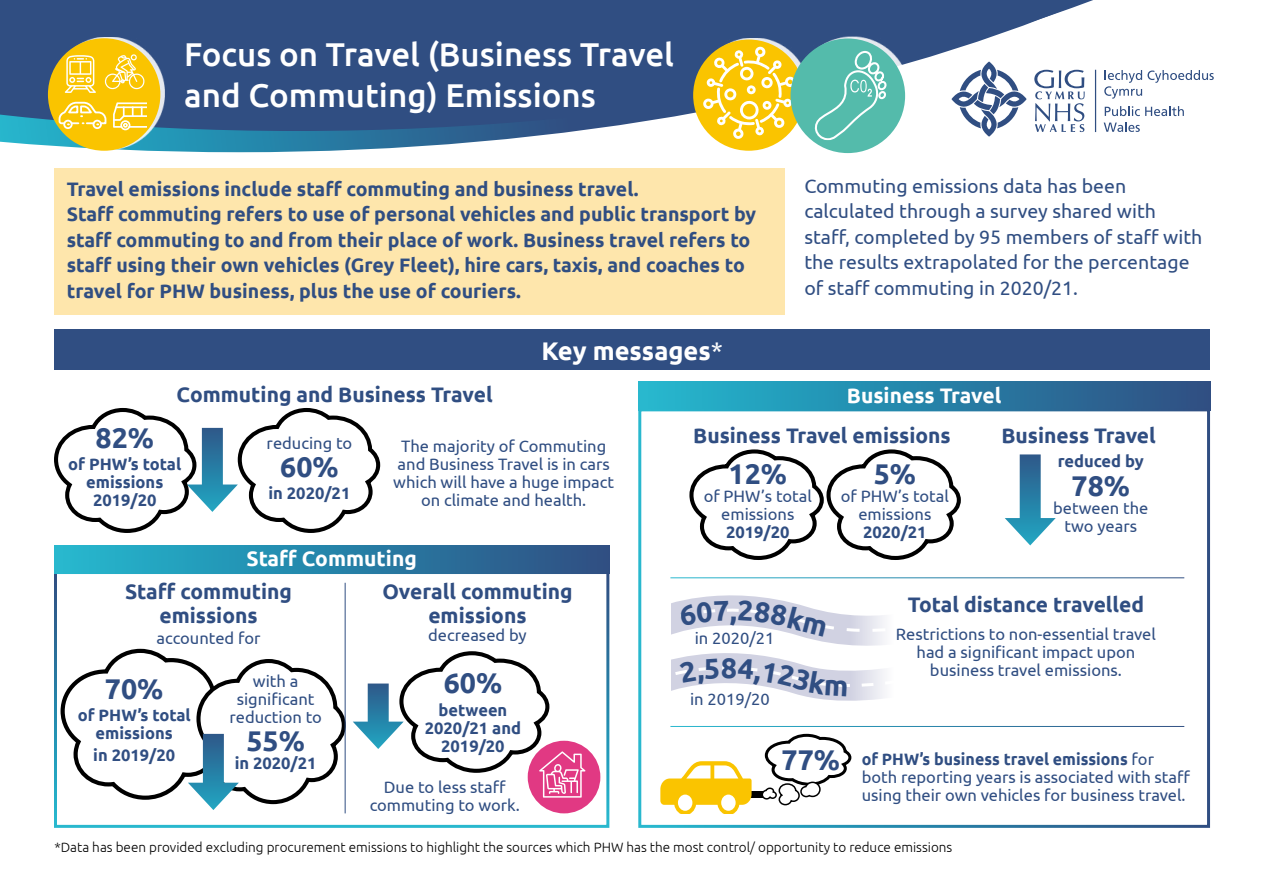
<style>
.page{position:relative;width:1263px;height:893px;background:#fff}
.page>*{position:absolute;margin:0;border:0;box-sizing:border-box;transform-origin:0 0}
.Body{font:500 33px/40.5px "Ubuntu";color:#fff}
.Big_numbers{font:700 28.5px "Ubuntu";color:#304e82}
.t1{font:700 25.5px "Ubuntu";color:#fff}
.Heading{font:700 21px/24px "Ubuntu";color:#304e82;text-align:center}
.Heading-2{font:700 21px "Ubuntu";color:#fff}
.t2{font:700 19.5px/25.5px "Ubuntu";color:#304e82}
.Intro{font:19.5px/25.5px "Ubuntu";color:#304e82}
.Small_detail_text{font:16.5px/18px "Ubuntu";color:#304e82;text-align:center}
.Bold_infog_text{font:700 16.5px/18px "Ubuntu";color:#304e82;text-align:center}
.Heading-3{font:16.5px/18px "Ubuntu";color:#304e82;text-align:center}
.Big_numbers-2{font:16.5px "Ubuntu";color:#304e82}
.t3{font:300 13.5px "Ubuntu";color:#000}
.s1{font-weight:400}
.s2{font-weight:700}
</style>
<div class="page">
<svg style="left:0;top:131px;width:1082px;height:21px"></svg>
<svg style="left:0;top:0;width:1176px;height:131px;fill:#304e82"></svg>
<svg style="left:1104px;top:70px;width:110px;height:29px"></svg>
<svg style="left:1105px;top:106px;width:79px;height:10px"></svg>
<svg style="left:1104px;top:122px;width:36px;height:10px"></svg>
<hr style="left:1095px;top:70px;width:1px;height:62px;background:#304e82">
<svg style="left:951px;top:61px;width:76px;height:76px"></svg>
<svg style="left:1034px;top:70px;width:51px;height:62px"></svg>
<div style="left:54px;top:168px;width:730px;height:147px;background:#fee6ac"></div>
<div style="left:54px;top:329px;width:1156px;height:41px;background:#304e82"></div>
<div style="left:697px;top:38px;width:113px;height:112px;background:#fff;opacity:.89"></div>
<div style="left:693px;top:40px;width:111px;height:111px;background:#fac400;border-radius:50%"></div>
<svg style="left:703px;top:47px;width:92px;height:92px"></svg>
<div style="left:795px;top:37px;width:115px;height:115px;background:#fff;opacity:.89"></div>
<div style="left:790px;top:39px;width:115px;height:114px;background:#54bbab;border-radius:50%"></div>
<svg style="left:815px;top:49px;width:74px;height:91px"></svg>
<div style="left:52px;top:37px;width:113px;height:113px;background:#fff;opacity:.89"></div>
<div style="left:48px;top:38px;width:112px;height:113px;background:#fac400;border-radius:50%"></div>
<svg style="left:113px;top:102px;width:33px;height:28px"></svg>
<div style="left:63px;top:120px;width:10px;height:9px;border:2px solid #fff;border-radius:50%"></div>
<div style="left:93px;top:120px;width:9px;height:9px;border:2px solid #fff;border-radius:50%"></div>
<svg style="left:59px;top:101px;width:47px;height:24px"></svg>
<svg style="left:65px;top:55px;width:31px;height:38px"></svg>
<svg style="left:105px;top:54px;width:40px;height:36px"></svg>
<svg style="left:638px;top:379px;width:572px;height:35px"></svg>
<div style="left:638px;top:382px;width:572px;height:29px;background:linear-gradient(to right,#22b9cf,#2d4e82)"></div>
<div style="left:54px;top:571px;width:555px;height:257px;border:3px solid #fff"></div>
<svg style="left:689px;top:449px;width:272px;height:111px"></svg>
<svg style="left:1020px;top:454px;width:21px;height:64px"></svg>
<svg style="left:1005px;top:518px;width:51px;height:27px"></svg>
<div style="left:749px;top:791px;width:15px;height:6px;background:#000"></div>
<svg style="left:660px;top:761px;width:91px;height:53px"></svg>
<svg style="left:54px;top:408px;width:327px;height:125px"></svg>
<div style="left:528px;top:741px;width:72px;height:72px;background:#e13983;border-radius:50%"></div>
<hr style="left:345px;top:583px;width:1px;height:230px;background:#304e82">
<svg style="left:761px;top:733px;width:91px;height:73px"></svg>
<div style="left:54px;top:545px;width:555px;height:29px;background:linear-gradient(to right,#22b9cf,#2d4e82)"></div>
<svg style="left:60px;top:647px;width:526px;height:163px"></svg>
<svg style="left:638px;top:585px;width:246px;height:132px"></svg>
<p class="Body" style="left:184px;top:33px;width:491px">Focus on Travel (Business Travel and Commuting) Emissions</p>
<p class="t2" style="left:67px;top:176px;width:691px">Travel emissions include staff commuting and business travel.<br>Staff commuting refers to use of personal vehicles and public transport by staff commuting to and from their place of work. Business travel refers to staff using their own vehicles (Grey Fleet), hire cars, taxis, and coaches to travel for PHW business, plus the use of couriers.</p>
<p class="t1" style="left:541px;top:335px;width:183px">Key messages<span class="s1">*</span></p>
<p class="Intro" style="left:804px;top:173px;width:399px">Commuting emissions data has been calculated through a survey shared with staff, completed by 95 members of staff with the results extrapolated for the percentage of staff commuting in 2020/21.</p>
<p class="Heading" style="left:177px;top:382px;width:318px">Commuting and Business Travel</p>
<p class="Small_detail_text" style="left:393px;top:437px;width:222px">The majority of Commuting and Business Travel is in cars which will have a huge impact on climate and health.</p>
<p class="Big_numbers" style="left:95px;top:420px;width:60px">82%</p>
<p class="Bold_infog_text" style="left:68px;top:455px;width:115px">of PHW’s total emissions<br>2019/20</p>
<p class="Big_numbers-2" style="left:267px;top:433px;width:87px">reducing to</p>
<p class="Big_numbers" style="left:280px;top:450px;width:60px">60%</p>
<p class="Bold_infog_text" style="left:268px;top:484px;width:83px">in 2020/21</p>
<p class="Heading-2" style="left:246px;top:545px;width:172px">Staff Commuting</p>
<p class="Heading" style="left:125px;top:579px;width:168px">Staff commuting emissions</p>
<p class="Heading-3" style="left:156px;top:629px;width:106px">accounted for</p>
<p class="Big_numbers" style="left:105px;top:671px;width:60px">70%</p>
<p class="Bold_infog_text" style="left:78px;top:706px;width:115px">of PHW’s total emissions</p>
<p class="Bold_infog_text" style="left:93px;top:746px;width:83px">in 2019/20</p>
<p class="Heading-3" style="left:229px;top:671px;width:94px">with a significant reduction to</p>
<p class="Big_numbers" style="left:246px;top:724px;width:60px">55%</p>
<p class="Bold_infog_text" style="left:235px;top:754px;width:83px">in 2020/21</p>
<p class="Heading" style="left:382px;top:579px;width:192px">Overall commuting emissions</p>
<p class="Heading-3" style="left:428px;top:626px;width:100px">decreased by</p>
<p class="Big_numbers" style="left:444px;top:666px;width:60px">60%</p>
<p class="Bold_infog_text" style="left:425px;top:701px;width:98px">between<br>2020/21 and<br>2019/20</p>
<p class="Small_detail_text" style="left:370px;top:777px;width:152px">Due to less staff commuting to work.</p>
<p class="Heading-2" style="left:847px;top:382px;width:156px">Business Travel</p>
<p class="Heading" style="left:693px;top:423px;width:259px">Business Travel emissions</p>
<p class="Big_numbers" style="left:728px;top:457px;width:60px">12%</p>
<p class="Small_detail_text" style="left:704px;top:487px;width:110px">of PHW’s total emissions<br><span class="s2">2019/20</span></p>
<p class="Big_numbers" style="left:874px;top:457px;width:44px">5%</p>
<p class="Small_detail_text" style="left:841px;top:487px;width:110px">of PHW’s total emissions<br><span class="s2">2020/21</span></p>
<p class="Heading" style="left:1001px;top:423px;width:156px">Business Travel</p>
<p class="Bold_infog_text" style="left:1058px;top:452px;width:88px">reduced by</p>
<p class="Big_numbers" style="left:1071px;top:468px;width:60px">78%</p>
<p class="Small_detail_text" style="left:1053px;top:498px;width:97px">between the two years</p>
<p class="Small_detail_text" style="left:695px;top:628px;width:81px">in 2020/21</p>
<p class="Small_detail_text" style="left:690px;top:689px;width:81px">in 2019/20</p>
<p class="Big_numbers" style="left:781px;top:742px;width:60px">77%</p>
<p class="Heading" style="left:908px;top:592px;width:238px">Total distance travelled</p>
<p class="Small_detail_text" style="left:896px;top:624px;width:262px">Restrictions to non-essential travel had a significant impact upon business travel emissions.</p>
<p class="Small_detail_text" style="left:862px;top:750px;width:330px;text-align:left"><span class="s2">of PHW’s business travel emissions</span> for both reporting years is associated with staff using their own vehicles for business travel.</p>
<p class="t3" style="left:54px;top:839px;width:899px">*Data has been provided excluding procurement emissions to highlight the sources which PHW has the most control/ opportunity to reduce emissions</p>
</div>
